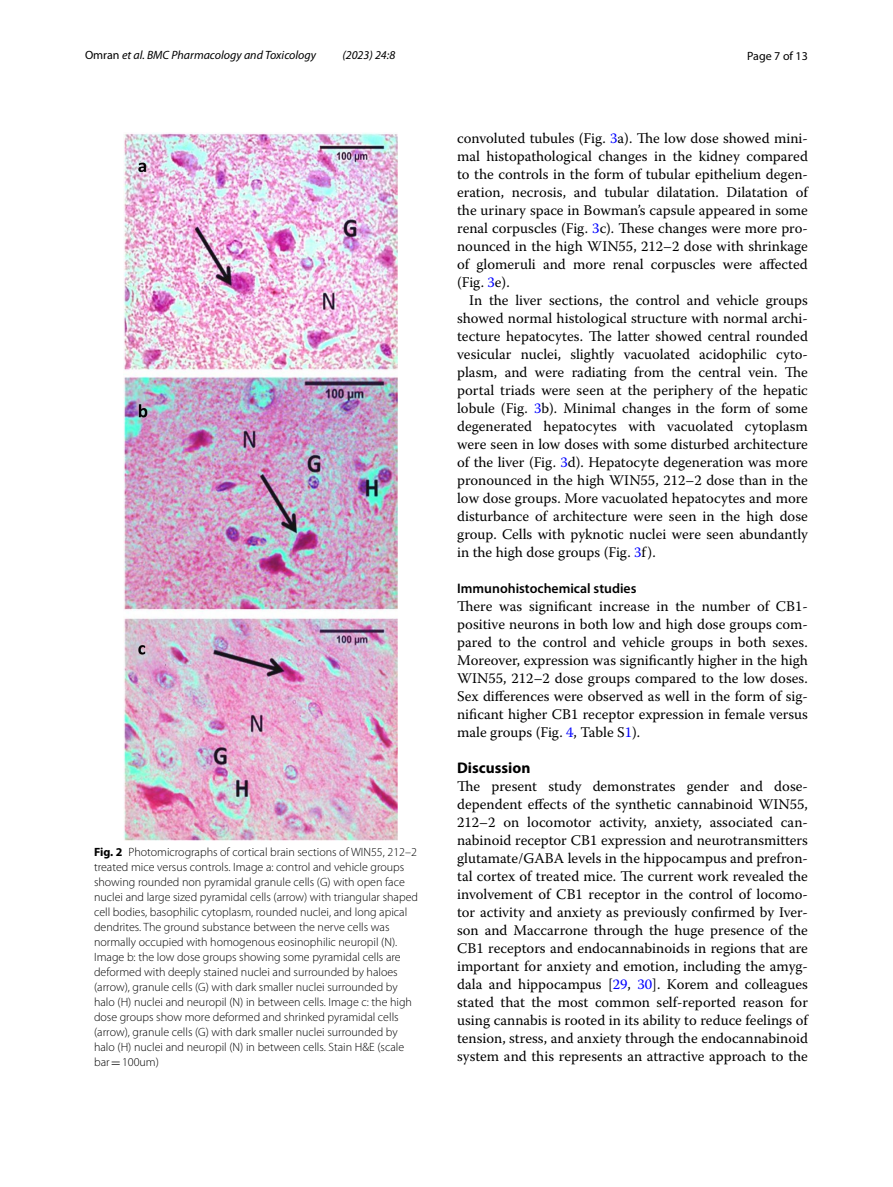
<style>
.page{position:relative;width:893px;height:1187px;background:#fff}
.page>*{position:absolute;margin:0;border:0;box-sizing:border-box;transform-origin:0 0}
.t1{font:700 15.45px "Myriad Pro";color:#000}
.t2{font:14.7px/18px "Warnock Pro";color:#000;text-align:justify}
.t3{font:600 13.8px "Myriad Pro";color:#000}
.t4{font:300 12px/15px "Myriad Pro";color:#000}
.t5{font:italic 12px "Myriad Pro";color:#000}
.t6{font:12px "Myriad Pro";color:#000}
.s1{font-style:normal}
.s2{font-weight:700}
.s3{font-family:"MTSY";font-weight:400}
.s4{color:#00f}
</style>
<div class="page">
<img style="left:124px;top:133px;width:273px;height:707px">
<p class="t5" style="left:85px;top:48px;width:233px"><span class="s1">Omran</span> et al. BMC Pharmacology and Toxicology</p>
<p class="t5" style="left:342px;top:48px;width:54px">(2023) 24:8</p>
<p class="t6" style="left:747px;top:48px;width:62px">Page 7 of 13</p>
<p class="t4" style="left:94px;top:844px;width:325px"><span class="s2">Fig. 2</span> Photomicrographs of cortical brain sections of WIN55, 212–2 treated mice versus controls. Image a: control and vehicle groups showing rounded non pyramidal granule cells (G) with open face nuclei and large sized pyramidal cells (arrow) with triangular shaped cell bodies, basophilic cytoplasm, rounded nuclei, and long apical dendrites. The ground substance between the nerve cells was normally occupied with homogenous eosinophilic neuropil (N).<br>Image b: the low dose groups showing some pyramidal cells are deformed with deeply stained nuclei and surrounded by haloes (arrow), granule cells (G) with dark smaller nuclei surrounded by halo (H) nuclei and neuropil (N) in between cells. Image c: the high dose groups show more deformed and shrinked pyramidal cells (arrow), granule cells (G) with dark smaller nuclei surrounded by halo (H) nuclei and neuropil (N) in between cells. Stain H&amp;E (scale bar<span class="s3">=</span>100um)</p>
<p class="t2" style="left:457px;top:128px;width:352px">convoluted tubules (Fig. <span class="s4">3</span>a). The low dose showed mini&shy;mal histopathological changes in the kidney compared to the controls in the form of tubular epithelium degen&shy;eration, necrosis, and tubular dilatation. Dilatation of the urinary space in Bowman’s capsule appeared in some renal corpuscles (Fig. <span class="s4">3</span>c). These changes were more pro&shy;nounced in the high WIN55, 212–2 dose with shrinkage of glomeruli and more renal corpuscles were affected (Fig. <span class="s4">3</span>e).</p>
<p class="t2" style="left:457px;top:290px;width:352px;text-indent:12px">In the liver sections, the control and vehicle groups showed normal histological structure with normal archi&shy;tecture hepatocytes. The latter showed central rounded vesicular nuclei, slightly vacuolated acidophilic cyto&shy;plasm, and were radiating from the central vein. The portal triads were seen at the periphery of the hepatic lobule (Fig. <span class="s4">3</span>b). Minimal changes in the form of some degenerated hepatocytes with vacuolated cytoplasm were seen in low doses with some disturbed architecture of the liver (Fig. <span class="s4">3</span>d). Hepatocyte degeneration was more pronounced in the high WIN55, 212–2 dose than in the low dose groups. More vacuolated hepatocytes and more disturbance of architecture were seen in the high dose group. Cells with pyknotic nuclei were seen abundantly in the high dose groups (Fig. <span class="s4">3</span>f).</p>
<p class="t3" style="left:457px;top:579px;width:181px">Immunohistochemical studies</p>
<p class="t2" style="left:457px;top:596px;width:352px">There was significant increase in the number of CB1- positive neurons in both low and high dose groups com&shy;pared to the control and vehicle groups in both sexes.<br>Moreover, expression was significantly higher in the high WIN55, 212–2 dose groups compared to the low doses.<br>Sex differences were observed as well in the form of sig&shy;nificant higher CB1 receptor expression in female versus male groups (Fig. <span class="s4">4</span>, Table S<span class="s4">1</span>).</p>
<p class="t1" style="left:457px;top:757px;width:75px">Discussion</p>
<p class="t2" style="left:457px;top:776px;width:352px">The present study demonstrates gender and dose&shy;dependent effects of the synthetic cannabinoid WIN55, 212–2 on locomotor activity, anxiety, associated can&shy;nabinoid receptor CB1 expression and neurotransmitters glutamate/GABA levels in the hippocampus and prefron&shy;tal cortex of treated mice. The current work revealed the involvement of CB1 receptor in the control of locomo&shy;tor activity and anxiety as previously confirmed by Iver&shy;son and Maccarrone through the huge presence of the CB1 receptors and endocannabinoids in regions that are important for anxiety and emotion, including the amyg&shy;dala and hippocampus [<span class="s4">29</span>, <span class="s4">30</span>]. Korem and colleagues stated that the most common self-reported reason for using cannabis is rooted in its ability to reduce feelings of tension, stress, and anxiety through the endocannabinoid system and this represents an attractive approach to the</p>
</div>
